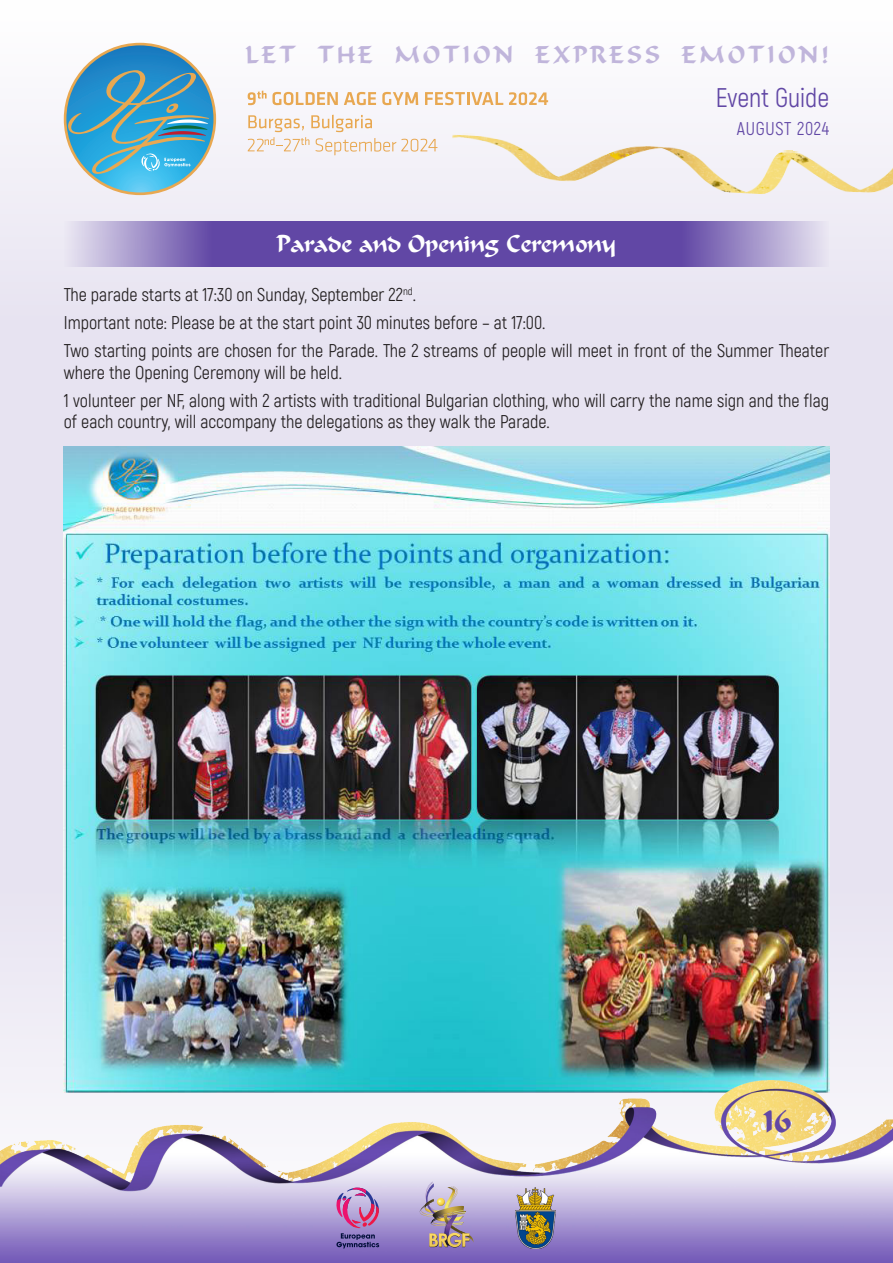
<style>
.page{position:relative;width:893px;height:1263px;background:#fff}
.page>*{position:absolute;margin:0;border:0;box-sizing:border-box;transform-origin:0 0}
.t1{font:26.25px "Akrobat";color:#6147a5}
.t2{font:24px "Calligrapher";letter-spacing:.13em;color:#c0b5db}
.ZAGL{font:24px "Calligrapher";color:#fff}
.text{font:18px/21.6px "Akrobat";color:#231f20}
.t3{font:18px "Akrobat";letter-spacing:.04em;color:#6147a5}
</style>
<div class="page">
<div style="left:0;top:580px;width:893px;height:683px;background:#e7e3f1"></div>
<div style="left:0;top:0;width:893px;height:580px;background:linear-gradient(to bottom,#fafafc,#e1dced)"></div>
<img style="left:450px;top:132px;width:443px;height:70px">
<svg style="left:248px;top:91px;width:90px;height:14px"></svg>
<svg style="left:344px;top:92px;width:32px;height:13px"></svg>
<svg style="left:382px;top:92px;width:36px;height:13px"></svg>
<svg style="left:425px;top:92px;width:78px;height:13px"></svg>
<svg style="left:509px;top:92px;width:39px;height:13px"></svg>
<svg style="left:248px;top:115px;width:189px;height:40px"></svg>
<svg style="left:64px;top:43px;width:152px;height:152px"></svg>
<svg style="left:64px;top:221px;width:382px;height:46px;background:#7c66b4"></svg>
<svg style="left:446px;top:221px;width:383px;height:46px;background:#7b65b3"></svg>
<img style="left:64px;top:447px;width:765px;height:591px">
<img style="left:0;top:1038px;width:893px;height:225px">
<img style="left:515px;top:1188px;width:40px;height:60px">
<img style="left:420px;top:1181px;width:54px;height:66px">
<svg style="left:334px;top:1186px;width:47px;height:62px;background:#a77eb7"></svg>
<svg style="left:763px;top:1110px;width:28px;height:23px"></svg>
<p class="t2" style="left:246px;top:41px;width:585px">LET THE MOTION EXPRESS EMOTION!</p>
<h1 class="t1" style="left:716px;top:82px;width:115px">Event Guide</h1>
<p class="t3" style="left:737px;top:118px;width:94px">AUGUST 2024</p>
<p class="ZAGL" style="left:277px;top:231px;width:341px">Parade and Opening Ceremony</p>
<p class="text" style="left:64px;top:284px;width:352px">The parade starts at 17:30 on Sunday, September 22<sup>nd</sup>.</p>
<p class="text" style="left:64px;top:312px;width:481px">Important note: Please be at the start point 30 minutes before – at 17:00.</p>
<p class="text" style="left:64px;top:340px;width:767px">Two starting points are chosen for the Parade. The 2 streams of people will meet in front of the Summer Theater where the Opening Ceremony will be held.</p>
<p class="text" style="left:64px;top:390px;width:767px">1 volunteer per NF, along with 2 artists with traditional Bulgarian clothing, who will carry the name sign and the flag of each country, will accompany the delegations as they walk the Parade.</p>
</div>
